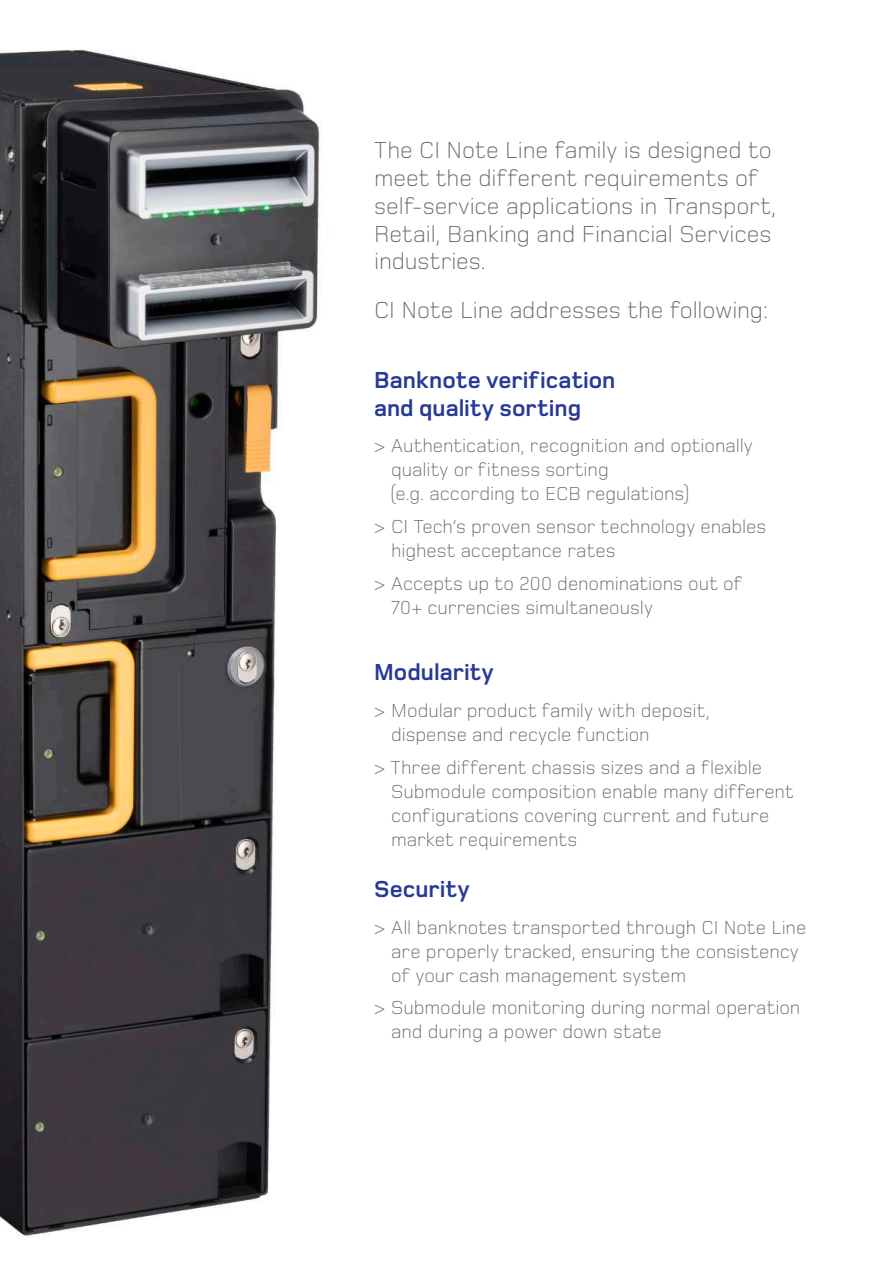
<style>
.page{position:relative;width:893px;height:1263px;background:#fff}
.page>*{position:absolute;margin:0;border:0;box-sizing:border-box;transform-origin:0 0}
.t1{font:300 24px/27.8px "Foundry Monoline";letter-spacing:-.005em;color:#686b6c}
.t2{font:700 24px/27.8px "Foundry Monoline";color:#263996}
.t3{font:300 19.5px/24px "Foundry Monoline";letter-spacing:-.005em;color:#686b6c}
</style>
<div class="page">
<img style="left:0;top:49px;width:320px;height:1188px">
<p class="t1" style="left:374px;top:136px;width:404px">The CI Note Line family is designed to meet the different requirements of self-service applications in Transport, Retail, Banking and Financial Services industries.</p>
<p class="t1" style="left:374px;top:296px;width:395px">CI Note Line addresses the following:</p>
<p class="t2" style="left:374px;top:366px;width:243px">Banknote verification and quality sorting</p>
<p class="t3" style="left:391px;top:434px;width:363px;text-indent:-17px">&gt; Authentication, recognition and optionally quality or fitness sorting<br>(e.g. according to ECB regulations)</p>
<p class="t3" style="left:391px;top:514px;width:376px;text-indent:-17px">&gt; CI Tech’s proven sensor technology enables highest acceptance rates</p>
<p class="t3" style="left:391px;top:571px;width:352px;text-indent:-17px">&gt; Accepts up to 200 denominations out of<br>70+ currencies simultaneously</p>
<p class="t2" style="left:374px;top:659px;width:121px">Modularity</p>
<p class="t3" style="left:391px;top:698px;width:320px;text-indent:-17px">&gt; Modular product family with deposit, dispense and recycle function</p>
<p class="t3" style="left:391px;top:755px;width:404px;text-indent:-17px">&gt; Three different chassis sizes and a flexible Submodule composition enable many different configurations covering current and future market requirements</p>
<p class="t2" style="left:374px;top:875px;width:97px">Security</p>
<p class="t3" style="left:391px;top:915px;width:417px;text-indent:-17px">&gt; All banknotes transported through CI Note Line are properly tracked, ensuring the consistency of your cash management system</p>
<p class="t3" style="left:391px;top:995px;width:411px;text-indent:-17px">&gt; Submodule monitoring during normal operation and during a power down state</p>
</div>
